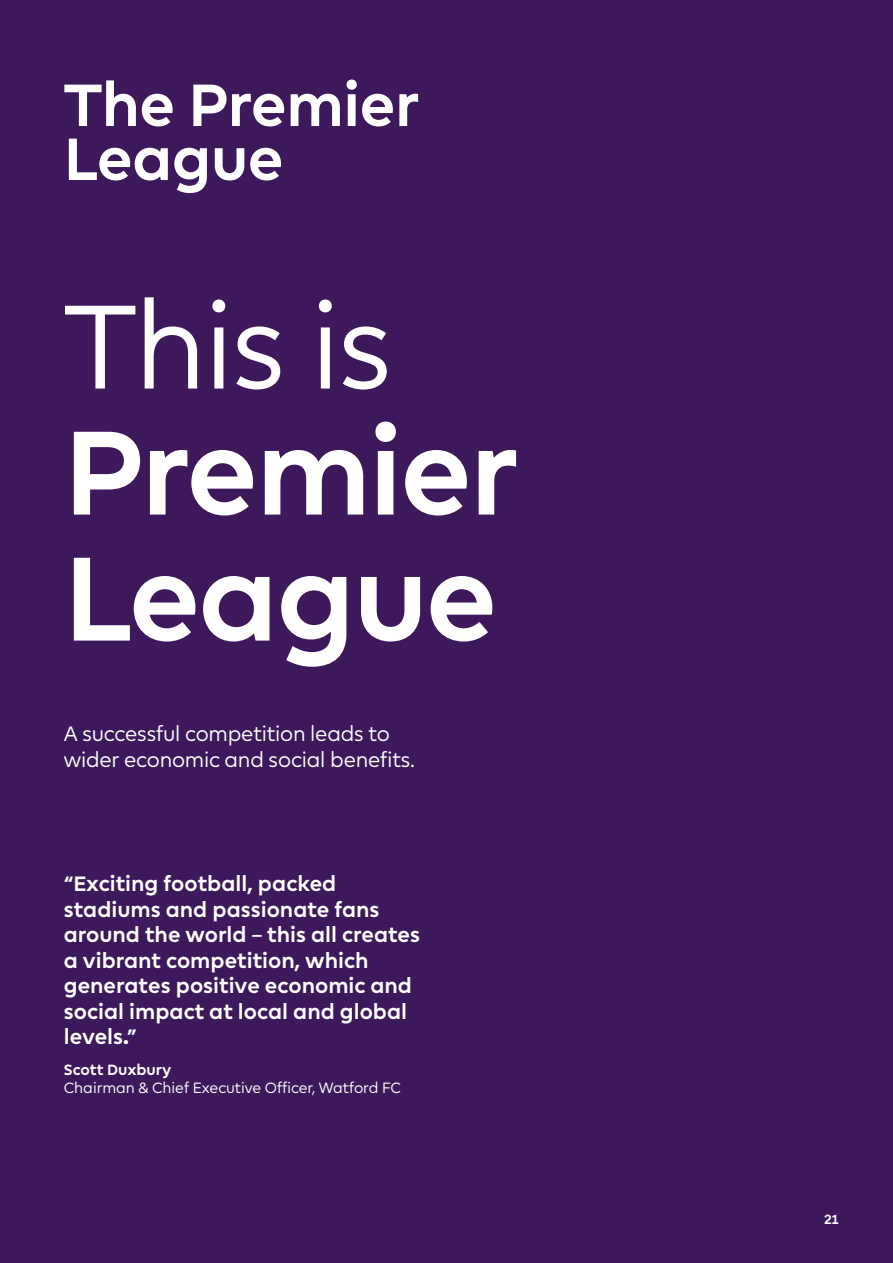
<style>
.page{position:relative;width:893px;height:1263px;background:#3d195b}
.page>*{position:absolute;margin:0;border:0;box-sizing:border-box;transform-origin:0 0}
.t1{font:700 120px/126px "Premier League";letter-spacing:-.02em;color:#fff}
.t2{font:120px "Premier League";letter-spacing:-.02em;color:#fff}
.t3{font:700 60px/54px "Premier League";letter-spacing:-.01em;color:#fff}
.t4{font:700 21px/25.5px "Premier League";color:#fff}
.t5{font:21px/25.5px "Premier League";letter-spacing:-.01em;color:#fff}
.t6{font:15px "Premier League";color:#fff}
.t7{font:700 15px "Premier League";color:#fff}
.t8{font:700 13.5px "Premier League";color:#fff}
</style>
<div class="page">
<h2 class="t3" style="left:64px;top:79px;width:357px">The Premier<br>League</h2>
<h1 class="t2" style="left:64px;top:282px;width:331px">This is</h1>
<h1 class="t1" style="left:64px;top:412px;width:456px">Premier<br>League</h1>
<p class="t5" style="left:64px;top:722px;width:353px">A successful competition leads to wider economic and social benefits.</p>
<p class="t4" style="left:64px;top:871px;width:358px">“Exciting football, packed stadiums and passionate fans around the world – this all creates a vibrant competition, which generates positive economic and social impact at local and global levels.”</p>
<p class="t7" style="left:64px;top:1061px;width:109px">Scott Duxbury</p>
<p class="t6" style="left:64px;top:1079px;width:339px">Chairman &amp; Chief Executive Officer, Watford FC</p>
<p class="t8" style="left:824px;top:1212px;width:16px">21</p>
</div>
